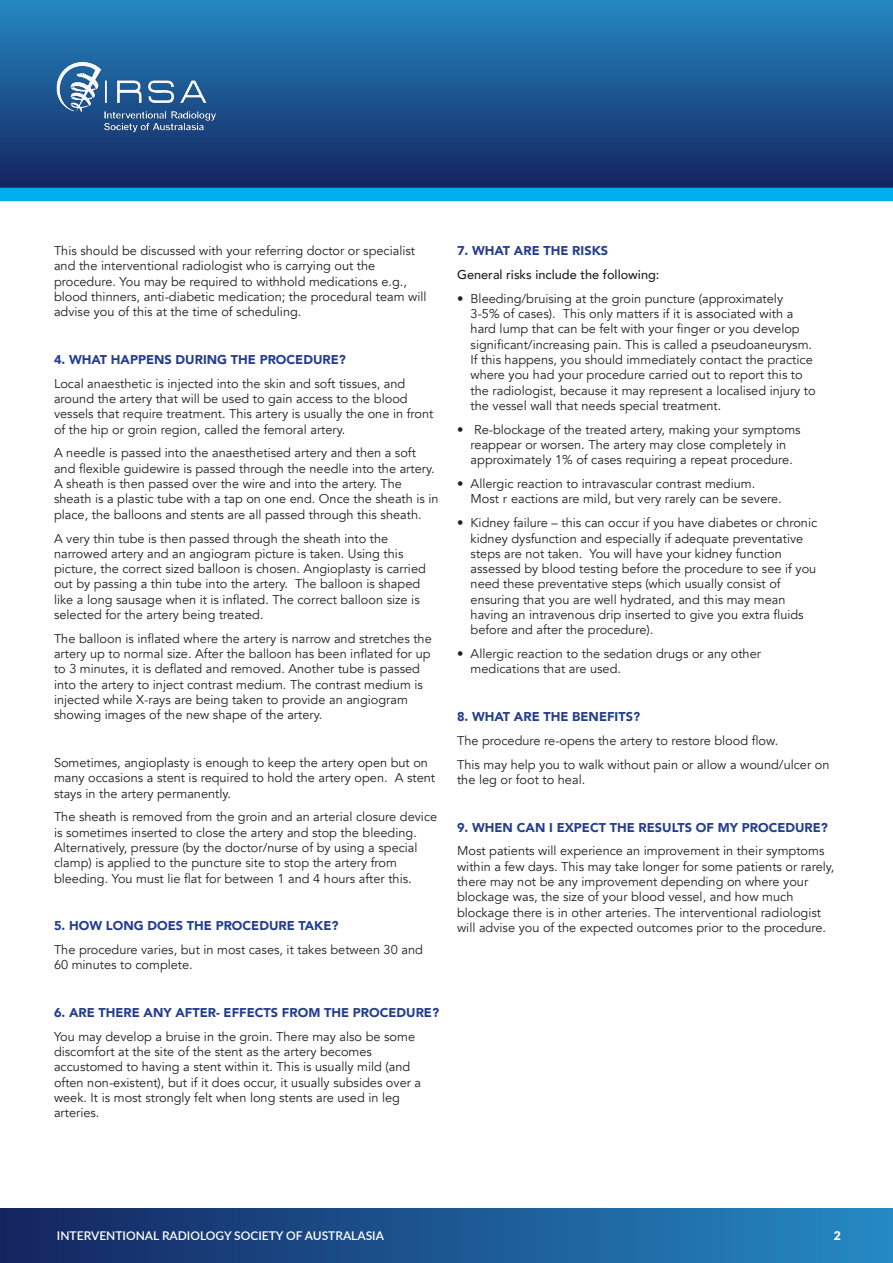
<style>
.page{position:relative;width:893px;height:1263px;background:#fff}
.page>*{position:absolute;margin:0;border:0;box-sizing:border-box;transform-origin:0 0}
.t1{font:12.75px/15.3px "Avenir";color:#231f20}
.t2{font:900 12.75px "Avenir";color:#253f8e}
.t3{font:500 12.75px "Avenir";color:#231f20}
.t4{font:600 12px "Lato";color:#fff}
.t5{font:900 12px "Lato";color:#fff}
</style>
<div class="page">
<div style="left:0;top:0;width:893px;height:188px;background:linear-gradient(to bottom,#2588c2,#142560)"></div>
<div style="left:0;top:188px;width:893px;height:13px;background:#00aeef"></div>
<img style="left:26px;top:59px;width:222px;height:74px">
<div style="left:0;top:1209px;width:893px;height:54px;background:linear-gradient(to right,#14245f,#2589c3)"></div>
<p class="t1" style="left:54px;top:244px;width:374px">This should be discussed with your referring doctor or specialist and the interventional radiologist who is carrying out the procedure. You may be required to withhold medications e.g., blood thinners, anti-diabetic medication; the procedural team will advise you of this at the time of scheduling.</p>
<p class="t2" style="left:54px;top:352px;width:293px">4. WHAT HAPPENS DURING THE PROCEDURE?</p>
<p class="t1" style="left:54px;top:377px;width:381px">Local anaesthetic is injected into the skin and soft tissues, and around the artery that will be used to gain access to the blood vessels that require treatment. This artery is usually the one in front of the hip or groin region, called the femoral artery.</p>
<p class="t1" style="left:54px;top:447px;width:386px">A needle is passed into the anaesthetised artery and then a soft and flexible guidewire is passed through the needle into the artery.<br>A sheath is then passed over the wire and into the artery. The sheath is a plastic tube with a tap on one end. Once the sheath is in place, the balloons and stents are all passed through this sheath.</p>
<p class="t1" style="left:54px;top:532px;width:373px">A very thin tube is then passed through the sheath into the narrowed artery and an angiogram picture is taken. Using this picture, the correct sized balloon is chosen. Angioplasty is carried out by passing a thin tube into the artery. The balloon is shaped like a long sausage when it is inflated. The correct balloon size is selected for the artery being treated.</p>
<p class="t1" style="left:54px;top:631px;width:379px">The balloon is inflated where the artery is narrow and stretches the artery up to normal size. After the balloon has been inflated for up to 3 minutes, it is deflated and removed. Another tube is passed into the artery to inject contrast medium. The contrast medium is injected while X-rays are being taken to provide an angiogram showing images of the new shape of the artery.</p>
<p class="t1" style="left:54px;top:756px;width:383px">Sometimes, angioplasty is enough to keep the artery open but on many occasions a stent is required to hold the artery open. A stent stays in the artery permanently.</p>
<p class="t1" style="left:54px;top:811px;width:385px">The sheath is removed from the groin and an arterial closure device is sometimes inserted to close the artery and stop the bleeding.<br>Alternatively, pressure (by the doctor/nurse of by using a special clamp) is applied to the puncture site to stop the artery from bleeding. You must lie flat for between 1 and 4 hours after this.</p>
<p class="t2" style="left:54px;top:918px;width:286px">5. HOW LONG DOES THE PROCEDURE TAKE?</p>
<p class="t1" style="left:54px;top:943px;width:370px">The procedure varies, but in most cases, it takes between 30 and<br>60 minutes to complete.</p>
<p class="t2" style="left:54px;top:1005px;width:387px">6. ARE THERE ANY AFTER- EFFECTS FROM THE PROCEDURE?</p>
<p class="t1" style="left:54px;top:1030px;width:369px">You may develop a bruise in the groin. There may also be some discomfort at the site of the stent as the artery becomes accustomed to having a stent within it. This is usually mild (and often non-existent), but if it does occur, it usually subsides over a week. It is most strongly felt when long stents are used in leg arteries.</p>
<p class="t2" style="left:457px;top:243px;width:153px">7. WHAT ARE THE RISKS</p>
<p class="t3" style="left:457px;top:269px;width:204px">General risks include the following:</p>
<p class="t1" style="left:471px;top:292px;width:347px;text-indent:-14px">• Bleeding/bruising at the groin puncture (approximately<br>3-5% of cases). This only matters if it is associated with a hard lump that can be felt with your finger or you develop significant/increasing pain. This is called a pseudoaneurysm.<br>If this happens, you should immediately contact the practice where you had your procedure carried out to report this to the radiologist, because it may represent a localised injury to the vessel wall that needs special treatment.</p>
<p class="t1" style="left:457px;top:423px;width:345px;text-align:center">• Re-blockage of the treated artery, making your symptoms reappear or worsen. The artery may close completely in approximately 1% of cases requiring a repeat procedure.</p>
<p class="t1" style="left:471px;top:477px;width:313px;text-indent:-14px">• Allergic reaction to intravascular contrast medium.<br>Most r eactions are mild, but very rarely can be severe.</p>
<p class="t1" style="left:471px;top:516px;width:348px;text-indent:-14px">• Kidney failure – this can occur if you have diabetes or chronic kidney dysfunction and especially if adequate preventative steps are not taken. You will have your kidney function assessed by blood testing before the procedure to see if you need these preventative steps (which usually consist of ensuring that you are well hydrated, and this may mean having an intravenous drip inserted to give you extra fluids before and after the procedure).</p>
<p class="t1" style="left:471px;top:647px;width:292px;text-indent:-14px">• Allergic reaction to the sedation drugs or any other medications that are used.</p>
<p class="t2" style="left:457px;top:709px;width:184px">8. WHAT ARE THE BENEFITS?</p>
<p class="t1" style="left:457px;top:729px;width:374px;line-height:23.9px">The procedure re-opens the artery to restore blood flow.<br>This may help you to walk without pain or allow a wound/ulcer on</p>
<p class="t1" style="left:457px;top:773px;width:130px">the leg or foot to heal.</p>
<p class="t2" style="left:457px;top:820px;width:372px">9. WHEN CAN I EXPECT THE RESULTS OF MY PROCEDURE?</p>
<p class="t1" style="left:457px;top:845px;width:379px">Most patients will experience an improvement in their symptoms within a few days. This may take longer for some patients or rarely, there may not be any improvement depending on where your blockage was, the size of your blood vessel, and how much blockage there is in other arteries. The interventional radiologist will advise you of the expected outcomes prior to the procedure.</p>
<p class="t4" style="left:57px;top:1229px;width:328px">INTERVENTIONAL RADIOLOGY SOCIETY OF AUSTRALASIA</p>
<p class="t5" style="left:834px;top:1229px;width:8px">2</p>
</div>
